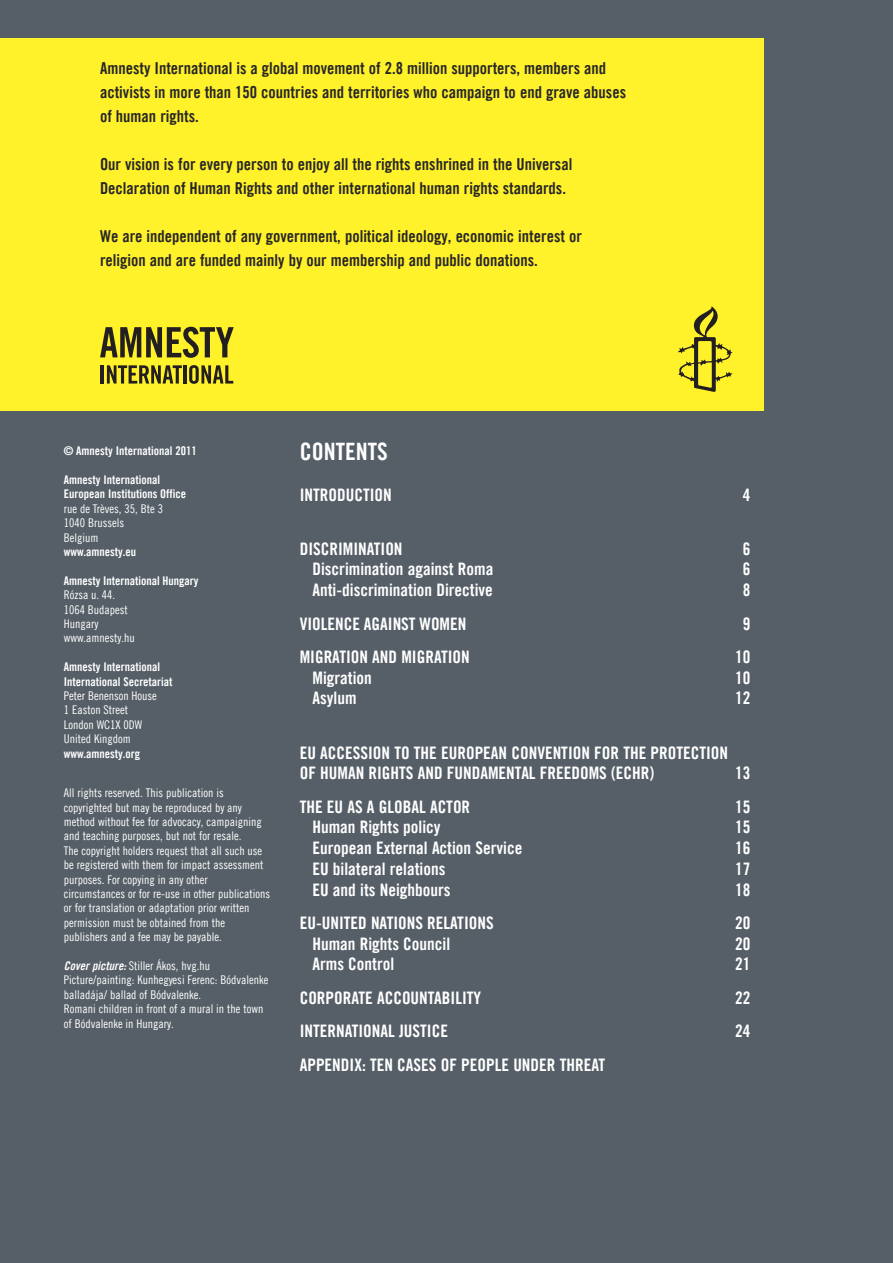
<style>
.page{position:relative;width:893px;height:1263px;background:#565f67}
.page>*{position:absolute;margin:0;border:0;box-sizing:border-box;transform-origin:0 0}
.t1{font:24px "Amnesty Trade Gothic Bd Cn 20";color:#fff}
.t2{font:17.25px/20.7px "Amnesty Trade Gothic Bd Cn 20";color:#fff}
.t3{font:16.5px/24px "Amnesty Trade Gothic Bd Cn 20";color:#272627}
.t4{font:12px/14.4px "Amnesty Trade Gothic Cn 18";color:#fff}
.t5{font:12px/14.4px "Amnesty Trade Gothic Bd Cn 20";color:#fff}
.s1{font-family:"Amnesty Trade Gothic Bd Cn 20 Ob"}
</style>
<div class="page">
<div style="left:0;top:38px;width:764px;height:373px;background:#fff12a"></div>
<svg style="left:678px;top:306px;width:54px;height:86px"></svg>
<hr style="left:101px;top:365px;width:3px;height:19px;background:#231f20">
<svg style="left:107px;top:365px;width:75px;height:19px"></svg>
<hr style="left:183px;top:365px;width:3px;height:19px;background:#231f20">
<svg style="left:189px;top:365px;width:44px;height:19px"></svg>
<svg style="left:100px;top:327px;width:134px;height:31px"></svg>
<h3 class="t3" style="left:100px;top:56px;width:527px">Amnesty International is a global movement of 2.8 million supporters, members and activists in more than 150 countries and territories who campaign to end grave abuses of human rights.</h3>
<h3 class="t3" style="left:100px;top:152px;width:474px">Our vision is for every person to enjoy all the rights enshrined in the Universal<br>Declaration of Human Rights and other international human rights standards.</h3>
<h3 class="t3" style="left:100px;top:224px;width:483px">We are independent of any government, political ideology, economic interest or religion and are funded mainly by our membership and public donations.</h3>
<p class="t5" style="left:64px;top:443px;width:134px">© Amnesty International 2011</p>
<p class="t5" style="left:64px;top:472px;width:124px">Amnesty International<br>European Institutions Office</p>
<p class="t4" style="left:64px;top:501px;width:101px">rue de Trèves, 35, Bte 3<br>1040 Brussels<br>Belgium</p>
<p class="t5" style="left:64px;top:544px;width:74px">www.amnesty.eu</p>
<p class="t5" style="left:64px;top:573px;width:136px">Amnesty International Hungary</p>
<p class="t4" style="left:64px;top:587px;width:72px">Rózsa u. 44.<br>1064 Budapest<br>Hungary www.amnesty.hu</p>
<p class="t5" style="left:64px;top:659px;width:110px">Amnesty International<br>International Secretariat</p>
<p class="t4" style="left:64px;top:688px;width:95px">Peter Benenson House<br>1 Easton Street<br>London WC1X 0DW<br>United Kingdom</p>
<p class="t5" style="left:64px;top:746px;width:78px">www.amnesty.org</p>
<p class="t4" style="left:64px;top:785px;width:208px">All rights reserved. This publication is copyrighted but may be reproduced by any method without fee for advocacy, campaigning and teaching purposes, but not for resale.<br>The copyright holders request that all such use be registered with them for impact assessment purposes. For copying in any other circumstances or for re-use in other publications or for translation or adaptation prior written permission must be obtained from the publishers and a fee may be payable.</p>
<p class="t4" style="left:64px;top:958px;width:206px"><span class="s1">Cover picture:</span> Stiller Ákos, hvg.hu Picture/painting: Kunhegyesi Ferenc: Bódvalenke balladája/ ballad of Bódvalenke.<br>Romani children in front of a mural in the town of Bódvalenke in Hungary.</p>
<h1 class="t1" style="left:300px;top:436px;width:89px">CONTENTS</h1>
<h2 class="t2" style="left:300px;top:484px;width:94px">INTRODUCTION</h2>
<h2 class="t2" style="left:743px;top:484px;width:9px">4</h2>
<h2 class="t2" style="left:300px;top:538px;width:104px">DISCRIMINATION</h2>
<h2 class="t2" style="left:743px;top:538px;width:9px">6</h2>
<h2 class="t2" style="left:312px;top:559px;width:182px">Discrimination against Roma</h2>
<h2 class="t2" style="left:743px;top:559px;width:9px">6</h2>
<h2 class="t2" style="left:312px;top:579px;width:182px">Anti-discrimination Directive</h2>
<h2 class="t2" style="left:743px;top:579px;width:9px">8</h2>
<h2 class="t2" style="left:300px;top:613px;width:168px">VIOLENCE AGAINST WOMEN</h2>
<h2 class="t2" style="left:743px;top:613px;width:9px">9</h2>
<h2 class="t2" style="left:300px;top:646px;width:172px">MIGRATION AND MIGRATION</h2>
<h2 class="t2" style="left:735px;top:646px;width:17px">10</h2>
<h2 class="t2" style="left:312px;top:667px;width:61px">Migration</h2>
<h2 class="t2" style="left:735px;top:667px;width:17px">10</h2>
<h2 class="t2" style="left:312px;top:688px;width:46px">Asylum</h2>
<h2 class="t2" style="left:735px;top:688px;width:17px">12</h2>
<h2 class="t2" style="left:300px;top:742px;width:430px">EU ACCESSION TO THE EUROPEAN CONVENTION FOR THE PROTECTION<br>OF HUMAN RIGHTS AND FUNDAMENTAL FREEDOMS (ECHR)</h2>
<h2 class="t2" style="left:735px;top:762px;width:17px">13</h2>
<h2 class="t2" style="left:300px;top:796px;width:172px">THE EU AS A GLObAL ACTOR</h2>
<h2 class="t2" style="left:735px;top:796px;width:17px">15</h2>
<h2 class="t2" style="left:312px;top:817px;width:130px">Human Rights policy</h2>
<h2 class="t2" style="left:735px;top:817px;width:17px">15</h2>
<h2 class="t2" style="left:312px;top:837px;width:211px">European External Action Service</h2>
<h2 class="t2" style="left:735px;top:837px;width:17px">16</h2>
<h2 class="t2" style="left:312px;top:858px;width:134px">EU bilateral relations</h2>
<h2 class="t2" style="left:735px;top:858px;width:17px">17</h2>
<h2 class="t2" style="left:312px;top:879px;width:140px">EU and its Neighbours</h2>
<h2 class="t2" style="left:735px;top:879px;width:17px">18</h2>
<h2 class="t2" style="left:300px;top:912px;width:195px">EU-UNITED NATIONS RELATIONS</h2>
<h2 class="t2" style="left:735px;top:912px;width:17px">20</h2>
<h2 class="t2" style="left:312px;top:933px;width:139px">Human Rights Council</h2>
<h2 class="t2" style="left:735px;top:933px;width:17px">20</h2>
<h2 class="t2" style="left:312px;top:954px;width:83px">Arms Control</h2>
<h2 class="t2" style="left:735px;top:954px;width:17px">21</h2>
<h2 class="t2" style="left:300px;top:987px;width:183px">CORPORATE ACCOUNTAbILITy</h2>
<h2 class="t2" style="left:735px;top:987px;width:17px">22</h2>
<h2 class="t2" style="left:300px;top:1020px;width:150px">INTERNATIONAL JUSTICE</h2>
<h2 class="t2" style="left:735px;top:1020px;width:17px">24</h2>
<h2 class="t2" style="left:300px;top:1054px;width:307px">APPENDIx: TEN CASES OF PEOPLE UNDER THREAT</h2>
</div>
